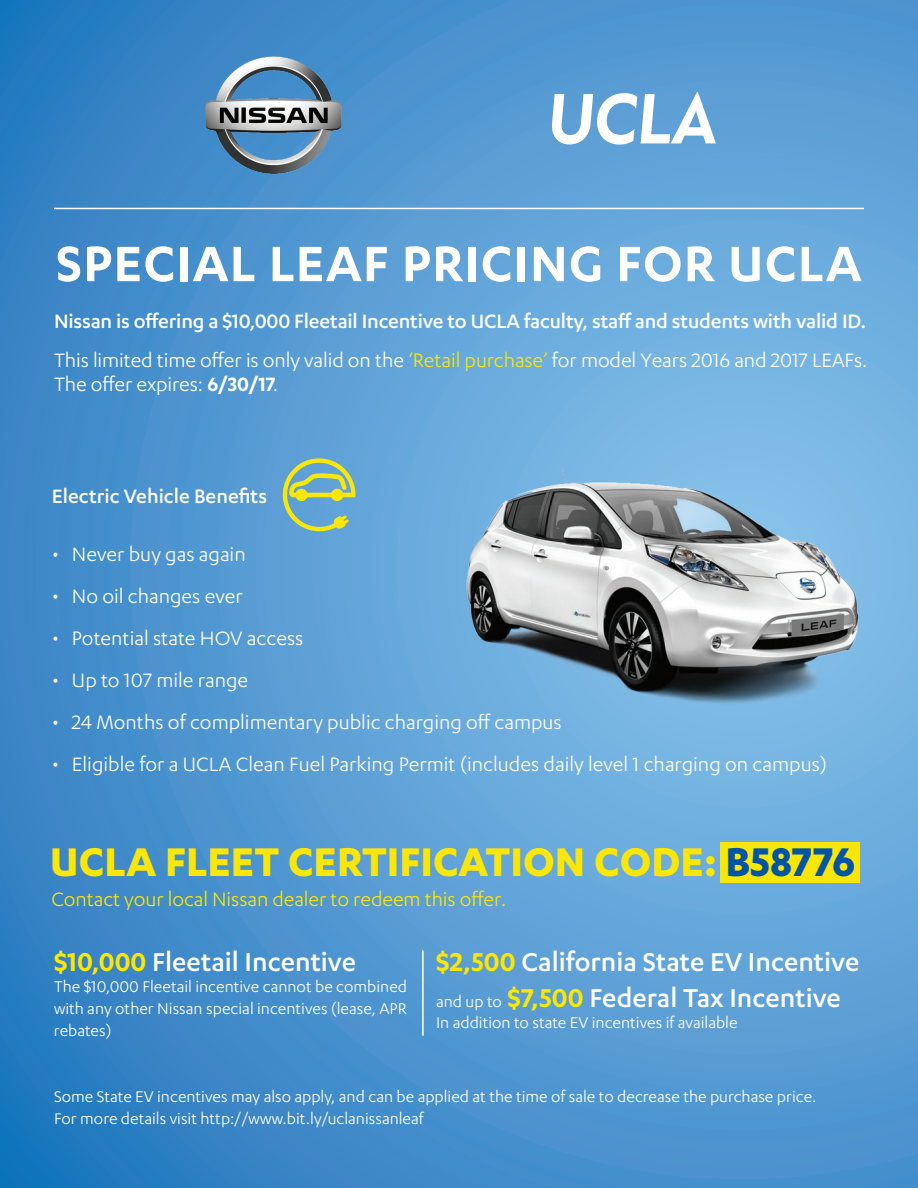
<style>
.page{position:relative;width:918px;height:1188px;background:#fff}
.page>*{position:absolute;margin:0;border:0;box-sizing:border-box;transform-origin:0 0}
.t1{font:600 57.75px "Karbon";letter-spacing:.02em;color:#fff}
.t2{font:700 46.5px "Karbon";color:#fae709}
.t3{font:500 30px/36px "Karbon";color:#fff}
.t4{font:22.5px/42px "Karbon";color:#fff}
.t5{font:500 22.5px/39px "Karbon";letter-spacing:-.01em;color:#fff}
.t6{font:22.5px "Karbon";letter-spacing:-.005em;color:#f9e608}
.t7{font:18px/21.6px "Karbon";color:#fff;text-align:justify}
.s1{font-weight:400}
.s2{font-weight:400;color:#fae709}
.s3{font-weight:600}
.s4{color:#0154a6}
.s5{font-weight:600;color:#fae709}
.s6{font-weight:400;font-size:18px}
</style>
<div class="page">
<img style="left:0;top:541px;width:647px;height:647px">
<img style="left:647px;top:0;width:271px;height:1188px">
<img style="left:0;top:0;width:649px;height:541px">
<hr style="left:422px;top:950px;width:2px;height:86px;background:#fff">
<img style="left:433px;top:458px;width:429px;height:272px">
<svg style="left:282px;top:458px;width:73px;height:73px"></svg>
<img style="left:202px;top:54px;width:143px;height:123px">
<svg style="left:552px;top:92px;width:164px;height:53px"></svg>
<hr style="left:54px;top:208px;width:810px;height:1px;background:#fff">
<svg style="left:53px;top:553px;width:4px;height:4px"></svg>
<svg style="left:53px;top:595px;width:4px;height:4px"></svg>
<svg style="left:53px;top:637px;width:4px;height:4px"></svg>
<svg style="left:53px;top:679px;width:4px;height:4px"></svg>
<svg style="left:53px;top:721px;width:4px;height:4px"></svg>
<svg style="left:53px;top:763px;width:4px;height:4px"></svg>
<div style="left:720px;top:842px;width:139px;height:41px;background:#f9e608"></div>
<h1 class="t1" style="left:56px;top:231px;width:807px">SPECIAL LEAF PRICING FOR UCLA</h1>
<p class="t5" style="left:54px;top:301px;width:815px">Nissan is offering a $10,000 Fleetail Incentive to UCLA faculty, staff and students with valid ID.<br><span class="s1">This limited time offer is only valid on the</span> <span class="s2">‘Retail purchase’</span> <span class="s1">for model Years 2016 and 2017 LEAFs.</span></p>
<p class="t4" style="left:54px;top:363px;width:226px">The offer expires: <span class="s3">6/30/17</span>.</p>
<p class="t5" style="left:52px;top:476px;width:217px">Electric Vehicle Benefits</p>
<p class="t4" style="left:72px;top:533px;width:757px">Never buy gas again<br>No oil changes ever<br>Potential state HOV access<br>Up to 107 mile range<br>24 Months of complimentary public charging off campus<br>Eligible for a UCLA Clean Fuel Parking Permit (includes daily level 1 charging on campus)</p>
<h2 class="t2" style="left:50px;top:836px;width:806px">UCLA FLEET CERTIFICATION CODE: <span class="s4">B58776</span></h2>
<p class="t6" style="left:51px;top:886px;width:457px">Contact your local Nissan dealer to redeem this offer.</p>
<h3 class="t3" style="left:54px;top:943px;width:304px"><span class="s5">$10,000</span> Fleetail Incentive</h3>
<p class="t7" style="left:54px;top:976px;width:355px">The $10,000 Fleetail incentive cannot be combined with any other Nissan special incentives (lease, APR rebates)</p>
<h3 class="t3" style="left:436px;top:943px;width:425px"><span class="s5">$2,500</span> California State EV Incentive <span class="s6">and up to</span> <span class="s5">$7,500</span> Federal Tax Incentive</h3>
<p class="t7" style="left:436px;top:1012px;width:303px">In addition to state EV incentives if available</p>
<p class="t7" style="left:54px;top:1085px;width:764px">Some State EV incentives may also apply, and can be applied at the time of sale to decrease the purchase price.<br>For more details visit http://www.bit.ly/uclanissanleaf</p>
</div>
